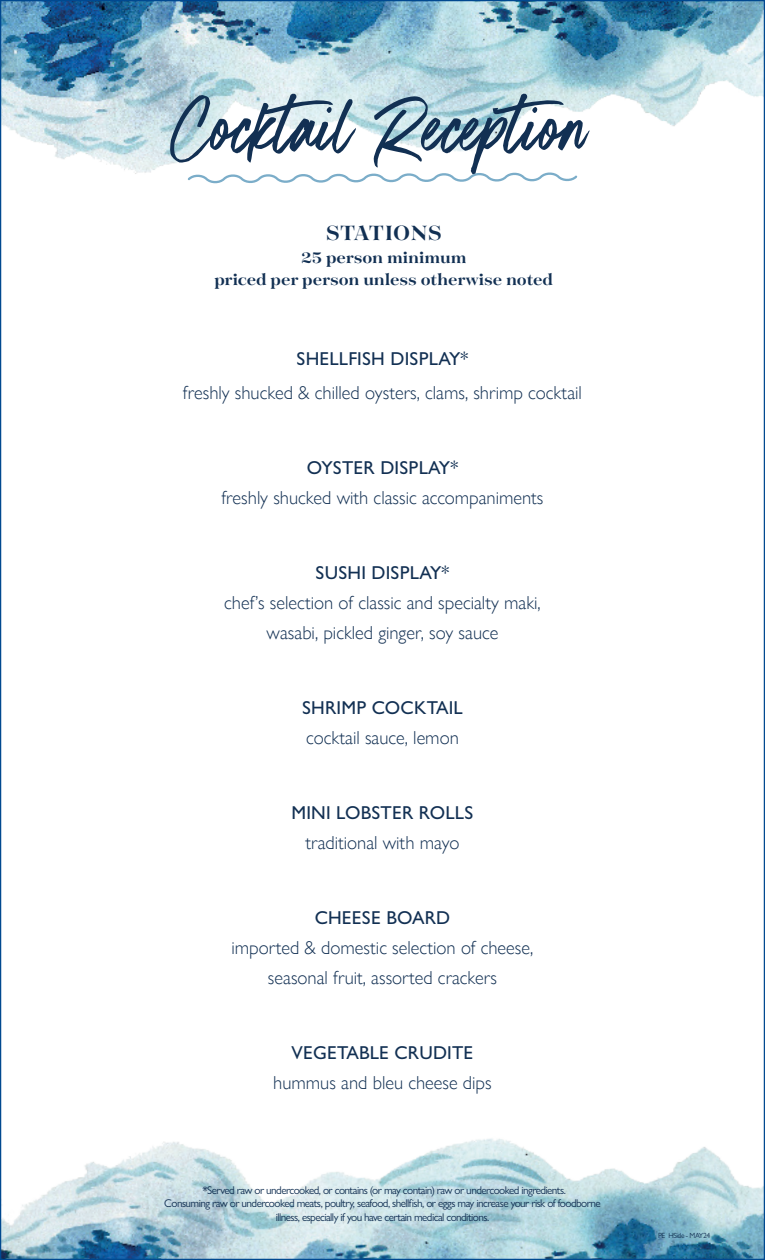
<style>
.page{position:relative;width:765px;height:1260px;background:#fff}
.page>*{position:absolute;margin:0;border:0;box-sizing:border-box;transform-origin:0 0}
.t1{font:90px "Boston Skyline Clean";color:#123053}
.t2{font:700 22.5px "Tenez";letter-spacing:.01em;color:#123053}
.Menu_Description{font:300 18.75px "Gill Sans Nova";color:#123053}
.Menu_Item{font:500 18.75px "Gill Sans Nova";letter-spacing:.01em;color:#123053}
.Menu_Description-2{font:700 18.75px "Tenez";color:#123053}
.t3{font:11.25px/13.5px "Gill Sans Nova";letter-spacing:-.05em;color:#123053;text-align:center}
.t4{font:7.5px "Gill Sans Nova";letter-spacing:-.05em;color:#123053}
</style>
<div class="page">
<img style="left:2px;top:1138px;width:761px;height:120px">
<img style="left:2px;top:2px;width:761px;height:172px">
<svg style="left:186px;top:169px;width:393px;height:15px"></svg>
<p class="t1" style="left:169px;top:72px;width:422px">Cocktail Reception</p>
<p class="t2" style="left:326px;top:217px;width:117px">STATIONS</p>
<p class="Menu_Description-2" style="left:301px;top:244px;width:167px">25 person minimum</p>
<p class="Menu_Description-2" style="left:214px;top:266px;width:340px">priced per person unless otherwise noted</p>
<p class="Menu_Item" style="left:297px;top:348px;width:173px">SHELLFISH DISPLAY*</p>
<p class="Menu_Description" style="left:183px;top:382px;width:401px">freshly shucked &amp; chilled oysters, clams, shrimp cocktail</p>
<p class="Menu_Item" style="left:307px;top:456px;width:153px">OYSTER DISPLAY*</p>
<p class="Menu_Description" style="left:221px;top:487px;width:324px">freshly shucked with classic accompaniments</p>
<p class="Menu_Item" style="left:316px;top:561px;width:135px">SUSHI DISPLAY*</p>
<p class="Menu_Description" style="left:224px;top:592px;width:318px">chef’s selection of classic and specialty maki,</p>
<p class="Menu_Description" style="left:267px;top:622px;width:233px">wasabi, pickled ginger, soy sauce</p>
<p class="Menu_Item" style="left:302px;top:696px;width:162px">SHRIMP COCKTAIL</p>
<p class="Menu_Description" style="left:306px;top:727px;width:154px">cocktail sauce, lemon</p>
<p class="Menu_Item" style="left:291px;top:801px;width:184px">MINI LOBSTER ROLLS</p>
<p class="Menu_Description" style="left:306px;top:832px;width:155px">traditional with mayo</p>
<p class="Menu_Item" style="left:315px;top:906px;width:137px">CHEESE BOARD</p>
<p class="Menu_Description" style="left:232px;top:937px;width:303px">imported &amp; domestic selection of cheese,</p>
<p class="Menu_Description" style="left:268px;top:967px;width:231px">seasonal fruit, assorted crackers</p>
<p class="Menu_Item" style="left:292px;top:1041px;width:183px">VEGETABLE CRUDITE</p>
<p class="Menu_Description" style="left:273px;top:1072px;width:220px">hummus and bleu cheese dips</p>
<p class="t3" style="left:164px;top:1183px;width:438px">*Served raw or undercooked, or contains (or may contain) raw or undercooked ingredients.<br>Consuming raw or undercooked meats, poultry, seafood, shellfish, or eggs may increase your risk of foodborne illness, especially if you have certain medical conditions.</p>
<p class="t4" style="left:658px;top:1231px;width:54px">PE HSide - MAY24</p>
</div>
